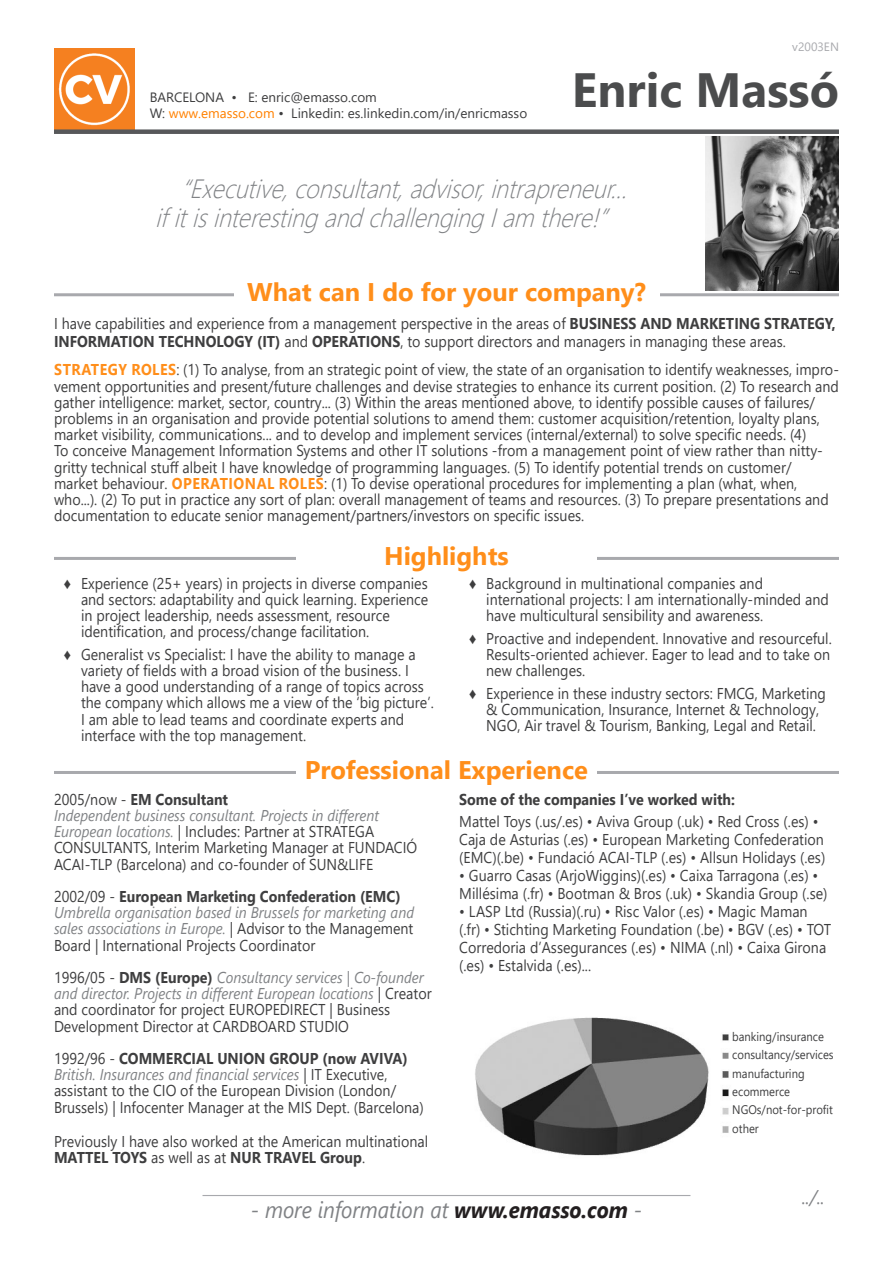
<style>
.page{position:relative;width:893px;height:1263px;background:#fff}
.page>*{position:absolute;margin:0;border:0;box-sizing:border-box;transform-origin:0 0}
.t1{font:700 48px "Segoe UI";color:#4b4c4d}
.t2{font:italic 300 26.4px/28.8px "Segoe UI";color:#808285;scale:.91 1}
.t3{font:700 25.5px "Segoe UI";color:#ff8e1a}
.Paragraph_Style_-_di{font:italic 23.1px "Segoe UI";color:#808285;scale:.91 1}
.Paragraph_Style_-_di-2{font:italic 19.8px "Segoe UI";color:#808285;scale:.91 1}
.Paragraph_Style_-_di-3{font:15.6px/16.2px "Segoe UI";color:#3e3e3f;scale:.91 1}
.Paragraph_Style_-_di-4{font:italic 15.6px/16.2px "Segoe UI";color:#808285;text-align:justify;scale:.91 1}
.Paragraph_Style_-_di-5{font:700 15.6px "Segoe UI";color:#3e3e3f;scale:.91 1}
.t4{font:13.5px/16.2px "Segoe UI";color:#3e3e3f}
.Paragraph_Style_-_di-6{font:12.3px "Segoe UI";color:#3e3e3f;scale:.91 1}
.t5{font:12px "Segoe UI";color:#a8a9ad}
.s1{color:#ff8100}
.s2{font-weight:700}
.s3{font-weight:700;color:#ff8e1a}
.s4{font-family:"Book Antiqua"}
.s5{font-weight:400}
.s6{font-style:italic;color:#808285}
.s7{font-style:normal;color:#3e3e3f}
.s8{font-weight:700;color:#231f20}
</style>
<div class="page">
<hr style="left:202px;top:1195px;width:488px;height:1px;background:#a8a9ad">
<hr style="left:54px;top:293px;width:785px;height:3px;background:#a8a9ad">
<div style="left:234px;top:283px;width:425px;height:22px;background:#fff"></div>
<img style="left:706px;top:136px;width:133px;height:154px">
<img style="left:54px;top:49px;width:81px;height:80px">
<hr style="left:54px;top:557px;width:785px;height:3px;background:#a8a9ad">
<div style="left:296px;top:546px;width:301px;height:23px;background:#fff"></div>
<hr style="left:54px;top:771px;width:785px;height:3px;background:#a8a9ad">
<div style="left:296px;top:760px;width:301px;height:23px;background:#fff"></div>
<img style="left:475px;top:1017px;width:254px;height:139px">
<div style="left:54px;top:129px;width:785px;height:5px;background:#57585a"></div>
<p class="t4" style="left:150px;top:88px;width:379px">BARCELONA • E: enric@emasso.com<br>W: <span class="s1">www.emasso.com</span> • Linkedin: es.linkedin.com/in/enricmasso</p>
<p class="t5" style="left:792px;top:35px;width:48px">v2003EN</p>
<p class="t1" style="left:572px;top:45px;width:269px">Enric Massó</p>
<p class="t2" style="left:155px;top:172px;width:532px;text-indent:26px">“Executive,consultant,advisor,intrapreneur… ifitisinterestingandchallengingIamthere!”</p>
<p class="t3" style="left:247px;top:268px;width:400px">What can I do for your company?</p>
<p class="Paragraph_Style_-_di-3" style="left:54px;top:313px;width:861px;line-height:18px">I have capabilities and experience from a management perspective in the areas of <span class="s2">BUSINESS AND MARKETING STRATEGY,<br>INFORMATION TECHNOLOGY (IT)</span> and <span class="s2">OPERATIONS</span>, to support directors and managers in managing these areas.</p>
<p class="Paragraph_Style_-_di-3" style="left:54px;top:360px;width:864px"><span class="s3">STRATEGY ROLES</span>: (1) To analyse, from an strategic point of view, the state of an organisation to identify weaknesses, impro&shy;vement opportunities and present/future challenges and devise strategies to enhance its current position. (2) To research and gather intelligence: market, sector, country... (3) Within the areas mentioned above, to identify possible causes of failures/ problems in an organisation and provide potential solutions to amend them: customer acquisition/retention, loyalty plans, market visibility, communications... and to develop and implement services (internal/external) to solve specific needs. (4)<br>To conceive Management Information Systems and other IT solutions -from a management point of view rather than nitty&shy;gritty technical stuff albeit I have knowledge of programming languages. (5) To identify potential trends on customer/ market behaviour. <span class="s3">OPERATIONAL ROLES</span>: (1) To devise operational procedures for implementing a plan (what, when, who...). (2) To put in practice any sort of plan: overall management of teams and resources. (3) To prepare presentations and documentation to educate senior management/partners/investors on specific issues.</p>
<p class="t3" style="left:384px;top:532px;width:126px">Highlights</p>
<p class="Paragraph_Style_-_di-3" style="left:81px;top:573px;width:383px;text-indent:-17px"><span class="s4">♦</span> Experience (25+ years) in projects in diverse companies and sectors: adaptability and quick learning. Experience in project leadership, needs assessment, resource identification, and process/change facilitation.</p>
<p class="Paragraph_Style_-_di-3" style="left:81px;top:645px;width:389px;text-indent:-17px"><span class="s4">♦</span> Generalist vs Specialist: I have the ability to manage a variety of fields with a broad vision of the business. I have a good understanding of a range of topics across the company which allows me a view of the ‘big picture’.<br>I am able to lead teams and coordinate experts and interface with the top management.</p>
<p class="Paragraph_Style_-_di-3" style="left:486px;top:573px;width:378px;text-indent:-17px"><span class="s4">♦</span> Background in multinational companies and international projects: I am internationally-minded and have multicultural sensibility and awareness.</p>
<p class="Paragraph_Style_-_di-3" style="left:486px;top:628px;width:381px;text-align:justify;text-indent:-17px"><span class="s4">♦</span> Proactive and independent. Innovative and resourceful.<br>Results-oriented achiever. Eager to lead and to take on new challenges.</p>
<p class="Paragraph_Style_-_di-3" style="left:486px;top:683px;width:375px;text-indent:-17px"><span class="s4">♦</span> Experience in these industry sectors: FMCG, Marketing &amp; Communication, Insurance, Internet &amp; Technology,<br>NGO, Air travel &amp; Tourism, Banking, Legal and Retail.</p>
<p class="t3" style="left:305px;top:746px;width:285px">Professional Experience</p>
<p class="Paragraph_Style_-_di-5" style="left:54px;top:784px;width:193px"><span class="s5">2005/now -</span> EM Consultant</p>
<p class="Paragraph_Style_-_di-3" style="left:54px;top:806px;width:401px"><span class="s6">Independent business consultant. Projects in different European locations.</span> | Includes: Partner at STRATEGA CONSULTANTS, Interim Marketing Manager at FUNDACIÓ ACAI-TLP (Barcelona) and co-founder of SUN&amp;LIFE</p>
<p class="Paragraph_Style_-_di-5" style="left:54px;top:882px;width:382px"><span class="s5">2002/09 -</span> European Marketing Confederation (EMC)</p>
<p class="Paragraph_Style_-_di-4" style="left:54px;top:902px;width:397px">Umbrella organisation based in Brussels for marketing and sales associations in Europe. <span class="s7">| Advisor to the Management Board | International Projects Coordinator</span></p>
<p class="Paragraph_Style_-_di-3" style="left:54px;top:968px;width:417px">1996/05 - <span class="s2">DMS (Europe)</span> <span class="s6">Consultancy services | Co-founder and director. Projects in different European locations</span> | Creator and coordinator for project EUROPEDIRECT | Business Development Director at CARDBOARD STUDIO</p>
<p class="Paragraph_Style_-_di-3" style="left:54px;top:1049px;width:408px">1992/96 - <span class="s2">COMMERCIAL UNION GROUP (now AVIVA)<br></span><span class="s6">British. Insurances and financial services</span> | IT Executive, assistant to the CIO of the European Division (London/ Brussels) | Infocenter Manager at the MIS Dept. (Barcelona)</p>
<p class="Paragraph_Style_-_di-3" style="left:54px;top:1131px;width:413px">Previously I have also worked at the American multinational<br><span class="s2">MATTEL TOYS</span> as well as at <span class="s2">NUR TRAVEL Group</span>.</p>
<p class="Paragraph_Style_-_di-5" style="left:459px;top:784px;width:305px">Some of the companies I’ve worked with:</p>
<p class="Paragraph_Style_-_di-3" style="left:459px;top:811px;width:404px;line-height:18px">Mattel Toys (.us/.es) • Aviva Group (.uk) • Red Cross (.es) •<br>Caja de Asturias (.es) • European Marketing Confederation (EMC)(.be) • Fundació ACAI-TLP (.es) • Allsun Holidays (.es)</p>
<p class="Paragraph_Style_-_di-3" style="left:459px;top:865px;width:406px;line-height:18px">• Guarro Casas (ArjoWiggins)(.es) • Caixa Tarragona (.es) •<br>Millésima (.fr) • Bootman &amp; Bros (.uk) • Skandia Group (.se)</p>
<p class="Paragraph_Style_-_di-3" style="left:459px;top:901px;width:410px;line-height:18px">• LASP Ltd (Russia)(.ru) • Risc Valor (.es) • Magic Maman (.fr) • Stichting Marketing Foundation (.be) • BGV (.es) • TOT Corredoria d’Assegurances (.es) • NIMA (.nl) • Caixa Girona (.es) • Estalvida (.es)...</p>
<p class="Paragraph_Style_-_di-6" style="left:732px;top:1025px;width:102px">banking/insurance</p>
<p class="Paragraph_Style_-_di-6" style="left:732px;top:1043px;width:113px">consultancy/services</p>
<p class="Paragraph_Style_-_di-6" style="left:732px;top:1062px;width:81px">manufacturing</p>
<p class="Paragraph_Style_-_di-6" style="left:732px;top:1080px;width:65px">ecommerce</p>
<p class="Paragraph_Style_-_di-6" style="left:732px;top:1098px;width:112px">NGOs/not-for-profit</p>
<p class="Paragraph_Style_-_di-6" style="left:732px;top:1117px;width:31px">other</p>
<p class="Paragraph_Style_-_di" style="left:251px;top:1188px;width:431px">- more information at <span class="s8">www.emasso.com</span> -</p>
<p class="Paragraph_Style_-_di-2" style="left:802px;top:1178px;width:27px">../..</p>
</div>
